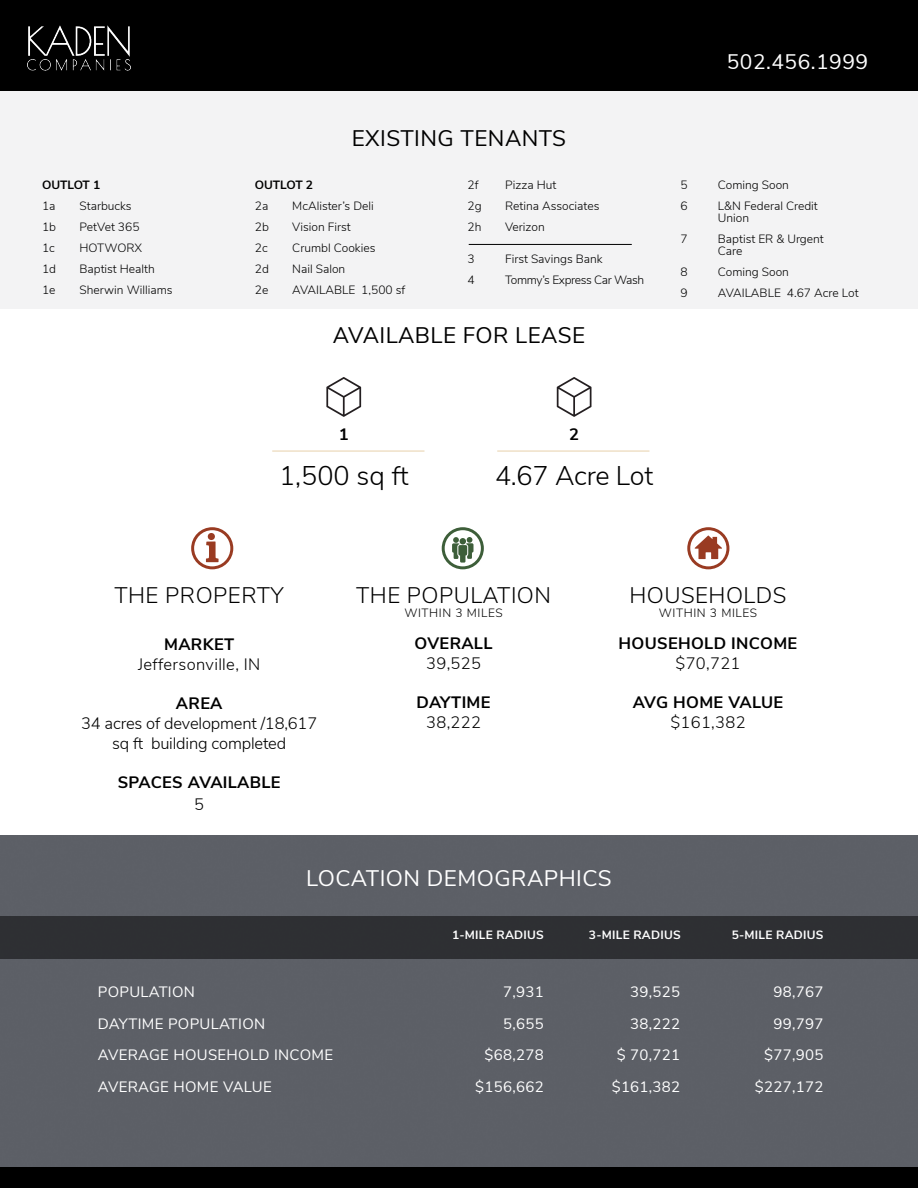
<style>
.page{position:relative;width:918px;height:1188px;background:#fff}
.page>*{position:absolute;margin:0;border:0;box-sizing:border-box;transform-origin:0 0}
.t1{font:300 27px "Nunito Sans";letter-spacing:-.01em;color:#000}
.t2{font:300 22.5px "Nunito Sans";letter-spacing:.02em;color:#000}
.t3{font:22.5px "Nunito Sans";letter-spacing:.02em;color:#000}
.t4{font:22.5px "Nunito Sans";letter-spacing:.02em;color:#fff}
.t5{font:21px "Nunito Sans";letter-spacing:.025em;color:#fff}
.t6{font:300 16.5px/19.8px "Nunito Sans";letter-spacing:-.01em;color:#000;text-align:center}
.t7{font:700 16.5px "Nunito Sans";letter-spacing:.02em;color:#000}
.t8{font:300 16.5px "Nunito Sans";letter-spacing:.02em;color:#000}
.t9{font:15px "Nunito Sans";letter-spacing:.02em;color:#fff}
.Existing_Tenants{font:300 12px/12px "Nunito Sans";color:#000}
.t10{font:700 12px "Nunito Sans";letter-spacing:.02em;color:#fff}
.Existing_Tenants-2{font:300 12px "Nunito Sans";letter-spacing:.05em;color:#000}
.Existing_Tenants-3{font:300 12px "Nunito Sans";letter-spacing:-.03em;color:#000}
.Existing_Tenants-4{font:700 12px "Nunito Sans";color:#000}
</style>
<div class="page">
<div style="left:0;top:835px;width:918px;height:333px;background:#5c5f66"></div>
<div style="left:0;top:1168px;width:918px;height:20px;background:#000"></div>
<div style="left:0;top:917px;width:918px;height:42px;background:#2e2f33"></div>
<div style="left:0;top:0;width:918px;height:91px;background:#000"></div>
<img style="left:27px;top:26px;width:103px;height:44px">
<div style="left:0;top:91px;width:918px;height:218px;background:#f3f3f4"></div>
<svg style="left:191px;top:527px;width:42px;height:42px"></svg>
<svg style="left:442px;top:527px;width:42px;height:42px"></svg>
<svg style="left:687px;top:527px;width:42px;height:42px"></svg>
<svg style="left:326px;top:377px;width:35px;height:40px"></svg>
<svg style="left:557px;top:377px;width:35px;height:40px"></svg>
<hr style="left:272px;top:451px;width:152px;height:1px;background:#e7d0aa">
<hr style="left:497px;top:451px;width:152px;height:1px;background:#e7d0aa">
<hr style="left:469px;top:244px;width:163px;height:1px;background:#000">
<p class="Existing_Tenants-4" style="left:42px;top:176px;width:60px">OUTLOT 1</p>
<p class="Existing_Tenants" style="left:42px;top:199px;width:15px">1a</p>
<p class="Existing_Tenants" style="left:80px;top:199px;width:54px">Starbucks</p>
<p class="Existing_Tenants" style="left:42px;top:220px;width:16px">1b</p>
<p class="Existing_Tenants" style="left:80px;top:220px;width:62px">PetVet 365</p>
<p class="Existing_Tenants" style="left:42px;top:241px;width:14px">1c</p>
<p class="Existing_Tenants" style="left:80px;top:241px;width:64px">HOTWORX</p>
<p class="Existing_Tenants" style="left:42px;top:262px;width:16px">1d</p>
<p class="Existing_Tenants" style="left:80px;top:262px;width:77px">Baptist Health</p>
<p class="Existing_Tenants" style="left:42px;top:283px;width:15px">1e</p>
<p class="Existing_Tenants" style="left:80px;top:283px;width:95px">Sherwin Williams</p>
<p class="t3" style="left:352px;top:122px;width:216px">EXISTING TENANTS</p>
<p class="Existing_Tenants-4" style="left:255px;top:176px;width:60px">OUTLOT 2</p>
<p class="Existing_Tenants" style="left:255px;top:199px;width:15px">2a</p>
<p class="Existing_Tenants" style="left:292px;top:199px;width:83px">McAlister’s Deli</p>
<p class="Existing_Tenants" style="left:255px;top:220px;width:16px">2b</p>
<p class="Existing_Tenants" style="left:292px;top:220px;width:60px">Vision First</p>
<p class="Existing_Tenants" style="left:255px;top:241px;width:14px">2c</p>
<p class="Existing_Tenants" style="left:292px;top:241px;width:85px">Crumbl Cookies</p>
<p class="Existing_Tenants" style="left:255px;top:262px;width:16px">2d</p>
<p class="Existing_Tenants" style="left:292px;top:262px;width:55px">Nail Salon</p>
<p class="Existing_Tenants" style="left:255px;top:283px;width:15px">2e</p>
<p class="Existing_Tenants" style="left:292px;top:283px;width:114px">AVAILABLE 1,500 sf</p>
<p class="Existing_Tenants" style="left:468px;top:178px;width:12px">2f</p>
<p class="Existing_Tenants" style="left:505px;top:178px;width:53px">Pizza Hut</p>
<p class="Existing_Tenants" style="left:468px;top:199px;width:16px">2g</p>
<p class="Existing_Tenants" style="left:505px;top:199px;width:96px">Retina Associates</p>
<p class="Existing_Tenants" style="left:468px;top:220px;width:15px">2h</p>
<p class="Existing_Tenants" style="left:505px;top:220px;width:41px">Verizon</p>
<p class="Existing_Tenants" style="left:468px;top:252px;width:9px">3</p>
<p class="Existing_Tenants" style="left:505px;top:252px;width:99px">First Savings Bank</p>
<p class="Existing_Tenants" style="left:468px;top:273px;width:9px">4</p>
<p class="Existing_Tenants-3" style="left:505px;top:271px;width:141px">Tommy’s Express Car Wash</p>
<p class="t3" style="left:333px;top:318px;width:254px">AVAILABLE FOR LEASE</p>
<p class="t5" style="left:727px;top:46px;width:143px">502.456.1999</p>
<p class="Existing_Tenants" style="left:680px;top:178px;width:9px">5</p>
<p class="Existing_Tenants" style="left:718px;top:178px;width:73px">Coming Soon</p>
<p class="Existing_Tenants" style="left:680px;top:199px;width:9px">6</p>
<p class="Existing_Tenants" style="left:718px;top:199px;width:101px">L&amp;N Federal Credit<br>Union</p>
<p class="Existing_Tenants" style="left:680px;top:232px;width:9px">7</p>
<p class="Existing_Tenants" style="left:718px;top:232px;width:107px">Baptist ER &amp; Urgent<br>Care</p>
<p class="Existing_Tenants" style="left:680px;top:265px;width:9px">8</p>
<p class="Existing_Tenants" style="left:718px;top:265px;width:73px">Coming Soon</p>
<p class="Existing_Tenants" style="left:680px;top:286px;width:9px">9</p>
<p class="Existing_Tenants" style="left:718px;top:286px;width:142px">AVAILABLE 4.67 Acre Lot</p>
<p class="t7" style="left:339px;top:422px;width:11px">1</p>
<p class="t1" style="left:279px;top:456px;width:131px">1,500 sq ft</p>
<p class="t7" style="left:569px;top:422px;width:11px">2</p>
<p class="t1" style="left:495px;top:456px;width:160px">4.67 Acre Lot</p>
<p class="t2" style="left:114px;top:579px;width:171px">THE PROPERTY</p>
<p class="t7" style="left:164px;top:632px;width:71px">MARKET</p>
<p class="t8" style="left:138px;top:652px;width:124px">Jeffersonville, IN</p>
<p class="t7" style="left:176px;top:691px;width:48px">AREA</p>
<p class="t6" style="left:81px;top:712px;width:238px">34 acres of development /18,617 sq ft building completed</p>
<p class="t7" style="left:118px;top:771px;width:164px">SPACES AVAILABLE</p>
<p class="t6" style="left:194px;top:793px;width:11px">5</p>
<p class="t2" style="left:356px;top:579px;width:196px">THE POPULATION</p>
<p class="Existing_Tenants-2" style="left:404px;top:604px;width:100px">WITHIN 3 MILES</p>
<p class="t7" style="left:415px;top:631px;width:79px">OVERALL</p>
<p class="t6" style="left:426px;top:652px;width:56px">39,525</p>
<p class="t7" style="left:417px;top:690px;width:75px">DAYTIME</p>
<p class="t6" style="left:426px;top:711px;width:56px">38,222</p>
<p class="t2" style="left:629px;top:579px;width:159px">HOUSEHOLDS</p>
<p class="Existing_Tenants-2" style="left:659px;top:604px;width:100px">WITHIN 3 MILES</p>
<p class="t7" style="left:619px;top:631px;width:180px">HOUSEHOLD INCOME</p>
<p class="t6" style="left:675px;top:652px;width:67px">$70,721</p>
<p class="t7" style="left:633px;top:690px;width:152px">AVG HOME VALUE</p>
<p class="t6" style="left:670px;top:711px;width:77px">$161,382</p>
<p class="t4" style="left:306px;top:861px;width:307px">LOCATION DEMOGRAPHICS</p>
<p class="t9" style="left:98px;top:981px;width:99px">POPULATION</p>
<p class="t9" style="left:98px;top:1013px;width:169px">DAYTIME POPULATION</p>
<p class="t9" style="left:98px;top:1044px;width:237px">AVERAGE HOUSEHOLD INCOME</p>
<p class="t9" style="left:98px;top:1076px;width:176px">AVERAGE HOME VALUE</p>
<p class="t10" style="left:452px;top:926px;width:93px">1-MILE RADIUS</p>
<p class="t10" style="left:589px;top:926px;width:93px">3-MILE RADIUS</p>
<p class="t10" style="left:732px;top:926px;width:93px">5-MILE RADIUS</p>
<p class="t9" style="left:503px;top:981px;width:42px">7,931</p>
<p class="t9" style="left:503px;top:1013px;width:42px">5,655</p>
<p class="t9" style="left:485px;top:1044px;width:61px">$68,278</p>
<p class="t9" style="left:475px;top:1076px;width:70px">$156,662</p>
<p class="t9" style="left:630px;top:981px;width:51px">39,525</p>
<p class="t9" style="left:630px;top:1013px;width:51px">38,222</p>
<p class="t9" style="left:617px;top:1044px;width:65px">$ 70,721</p>
<p class="t9" style="left:612px;top:1076px;width:70px">$161,382</p>
<p class="t9" style="left:774px;top:981px;width:51px">98,767</p>
<p class="t9" style="left:774px;top:1013px;width:51px">99,797</p>
<p class="t9" style="left:764px;top:1044px;width:61px">$77,905</p>
<p class="t9" style="left:755px;top:1076px;width:70px">$227,172</p>
</div>
